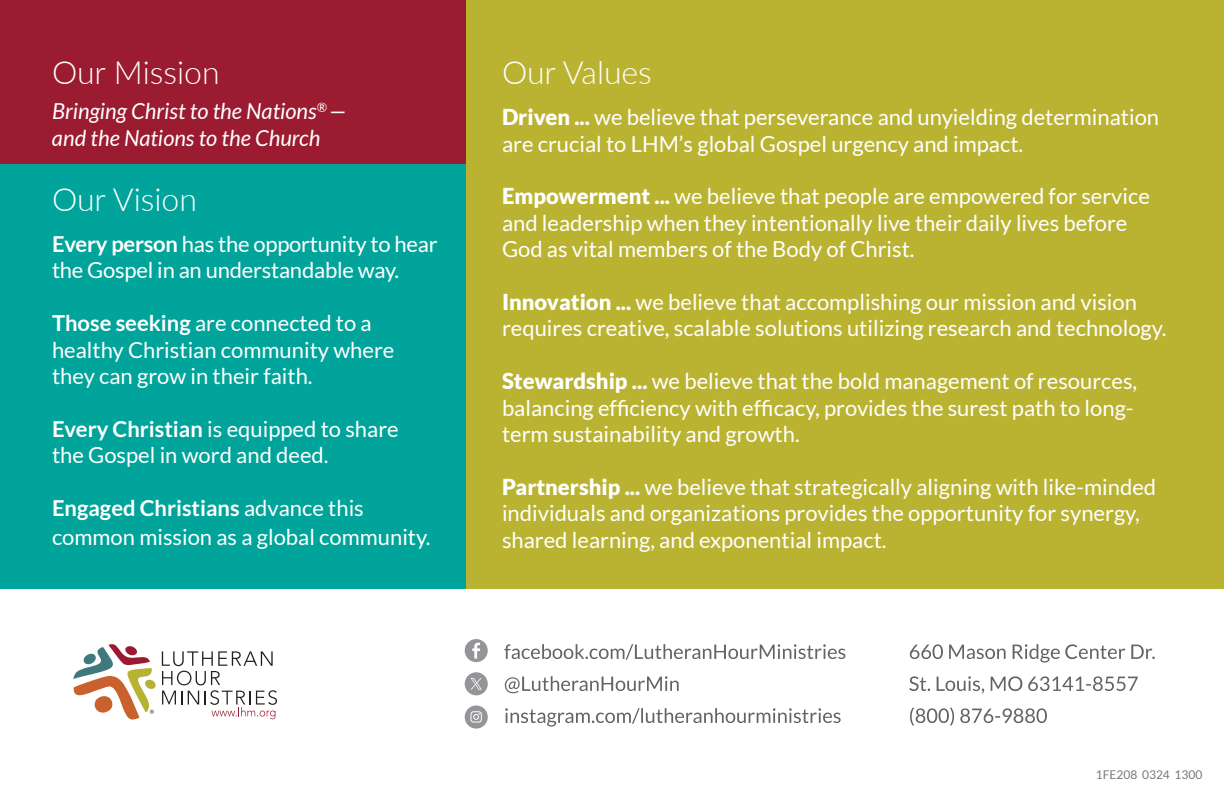
<style>
.page{position:relative;width:1224px;height:792px;background:#fff}
.page>*{position:absolute;margin:0;border:0;box-sizing:border-box;transform-origin:0 0}
.t1{font:300 32px "Lato";color:#fff}
.t2{font:22px/26.4px "Lato";color:#fff}
.t3{font:italic 22px/26.4px "Lato";color:#fff}
.t4{font:12px "Lato";color:#76787b}
.s1{font-weight:700}
.s2{font-weight:900}
</style>
<div class="page">
<svg style="left:505px;top:708px;width:336px;height:19px"></svg>
<svg style="left:505px;top:676px;width:174px;height:17px"></svg>
<svg style="left:504px;top:644px;width:341px;height:16px"></svg>
<div style="left:466px;top:0;width:758px;height:589px;background:#bab332"></div>
<div style="left:0;top:0;width:466px;height:164px;background:#9b1b30"></div>
<div style="left:0;top:164px;width:466px;height:425px;background:#00a49a"></div>
<svg style="left:465px;top:639px;width:23px;height:23px"></svg>
<svg style="left:465px;top:706px;width:23px;height:23px"></svg>
<svg style="left:162px;top:651px;width:115px;height:68px"></svg>
<svg style="left:73px;top:644px;width:83px;height:76px"></svg>
<svg style="left:910px;top:707px;width:137px;height:19px"></svg>
<svg style="left:909px;top:676px;width:229px;height:18px"></svg>
<svg style="left:910px;top:644px;width:245px;height:19px"></svg>
<div style="left:465px;top:672px;width:23px;height:23px;background:#939598;border-radius:50%"></div>
<svg style="left:471px;top:678px;width:11px;height:12px"></svg>
<h1 class="t1" style="left:52px;top:50px;width:169px">Our Mission</h1>
<p class="t3" style="left:52px;top:99px;width:296px">Bringing Christ to the Nations<sup>®</sup> — and the Nations to the Church</p>
<h1 class="t1" style="left:52px;top:177px;width:147px">Our Vision</h1>
<p class="t2" style="left:52px;top:231px;width:387px"><span class="s1">Every person</span> has the opportunity to hear the Gospel in an understandable way.</p>
<p class="t2" style="left:52px;top:310px;width:344px"><span class="s1">Those seeking</span> are connected to a healthy Christian community where they can grow in their faith.</p>
<p class="t2" style="left:52px;top:416px;width:348px"><span class="s1">Every Christian</span> is equipped to share the Gospel in word and deed.</p>
<p class="t2" style="left:52px;top:494px;width:380px;line-height:28.8px"><span class="s1">Engaged Christians</span> advance this common mission as a global community.</p>
<h1 class="t1" style="left:502px;top:50px;width:151px">Our Values</h1>
<p class="t2" style="left:502px;top:104px;width:659px"><span class="s2">Driven ...</span> we believe that perseverance and unyielding determination are crucial to LHM’s global Gospel urgency and impact.</p>
<p class="t2" style="left:502px;top:183px;width:650px"><span class="s2">Empowerment ...</span> we believe that people are empowered for service and leadership when they intentionally live their daily lives before<br>God as vital members of the Body of Christ.</p>
<p class="t2" style="left:502px;top:289px;width:666px"><span class="s2">Innovation ...</span> we believe that accomplishing our mission and vision requires creative, scalable solutions utilizing research and technology.</p>
<p class="t2" style="left:502px;top:368px;width:637px"><span class="s2">Stewardship ...</span> we believe that the bold management of resources, balancing efficiency with efficacy, provides the surest path to long&shy;term sustainability and growth.</p>
<p class="t2" style="left:502px;top:473px;width:656px"><span class="s2">Partnership ...</span> we believe that strategically aligning with like-minded individuals and organizations provides the opportunity for synergy, shared learning, and exponential impact.</p>
<p class="t4" style="left:1096px;top:768px;width:108px">1FE208 0324 1300</p>
</div>
